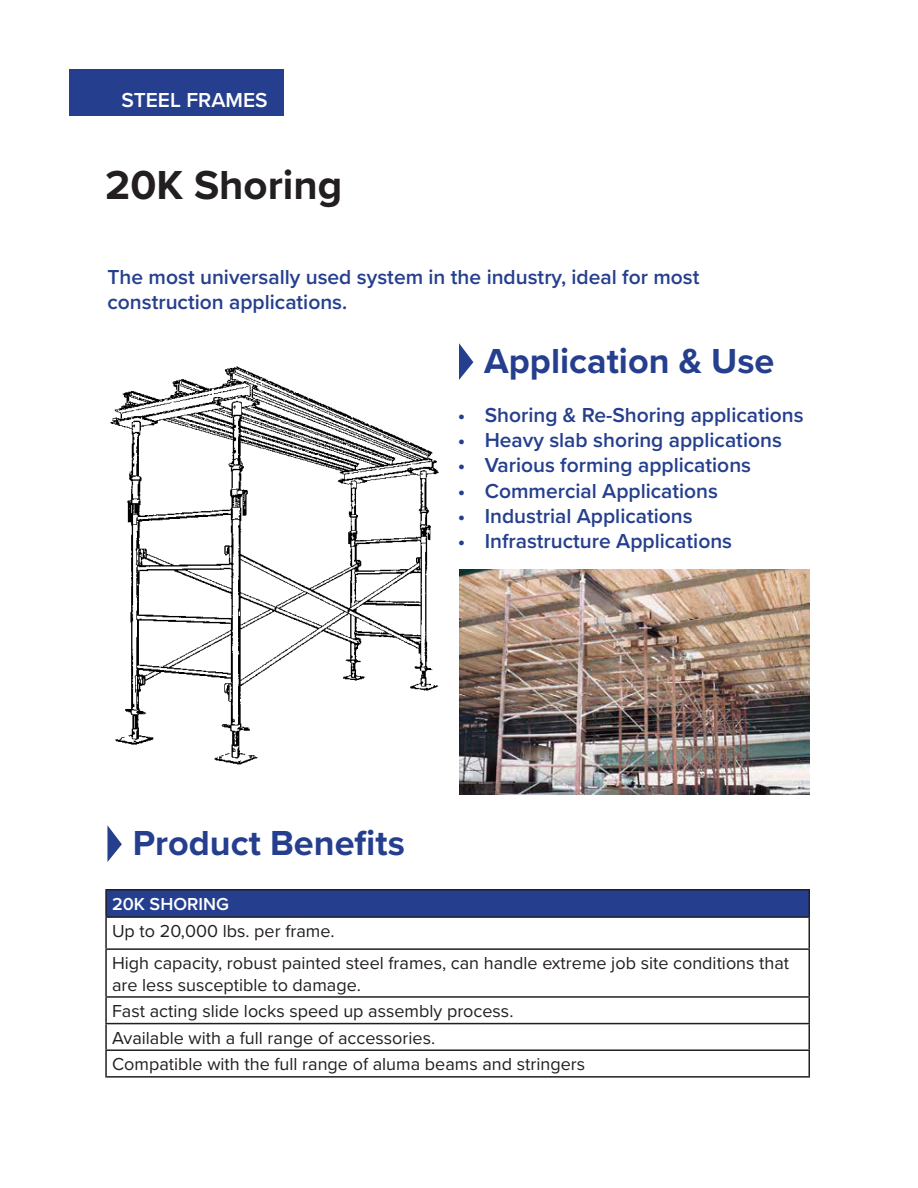
<style>
.page{position:relative;width:918px;height:1188px;background:#fff}
.page>*{position:absolute;margin:0;border:0;box-sizing:border-box;transform-origin:0 0}
.t1{font:700 42px "Proxima Nova";color:#231f20}
.t2{font:700 36px "Proxima Nova";color:#253f8e}
.t3{font:600 21px/25.2px "Proxima Nova";color:#253f8e}
.t4{font:600 21px "Proxima Nova";color:#fff}
.t5{font:18px/21.6px "Proxima Nova";color:#231f20}
.t6{font:600 18px "Proxima Nova";color:#fff}
</style>
<div class="page">
<div style="left:69px;top:69px;width:215px;height:47px;background:#253f8e"></div>
<svg style="left:107px;top:825px;width:15px;height:37px"></svg>
<div style="left:106px;top:890px;width:703px;height:27px;background:#253f8e"></div>
<hr style="left:105px;top:889px;width:705px;height:2px;background:#231f20">
<hr style="left:105px;top:891px;width:2px;height:25px;background:#231f20">
<hr style="left:808px;top:891px;width:2px;height:25px;background:#231f20">
<hr style="left:105px;top:916px;width:705px;height:2px;background:#231f20">
<hr style="left:105px;top:918px;width:2px;height:30px;background:#231f20">
<hr style="left:808px;top:918px;width:2px;height:30px;background:#231f20">
<hr style="left:105px;top:948px;width:705px;height:2px;background:#231f20">
<hr style="left:105px;top:950px;width:2px;height:46px;background:#231f20">
<hr style="left:808px;top:950px;width:2px;height:46px;background:#231f20">
<hr style="left:105px;top:996px;width:705px;height:2px;background:#231f20">
<hr style="left:105px;top:998px;width:2px;height:25px;background:#231f20">
<hr style="left:808px;top:998px;width:2px;height:25px;background:#231f20">
<hr style="left:105px;top:1023px;width:705px;height:1px;background:#231f20">
<hr style="left:105px;top:1024px;width:2px;height:25px;background:#231f20">
<hr style="left:808px;top:1024px;width:2px;height:25px;background:#231f20">
<hr style="left:105px;top:1049px;width:705px;height:2px;background:#231f20">
<hr style="left:105px;top:1051px;width:2px;height:25px;background:#231f20">
<hr style="left:808px;top:1051px;width:2px;height:25px;background:#231f20">
<hr style="left:105px;top:1076px;width:705px;height:2px;background:#231f20">
<svg style="left:459px;top:343px;width:14px;height:37px"></svg>
<img style="left:110px;top:366px;width:329px;height:399px">
<img style="left:460px;top:570px;width:350px;height:224px">
<p class="t4" style="left:122px;top:84px;width:148px">STEEL FRAMES</p>
<p class="t1" style="left:105px;top:154px;width:239px">20K Shoring</p>
<p class="t3" style="left:107px;top:264px;width:594px">The most universally used system in the industry, ideal for most construction applications.</p>
<p class="t2" style="left:484px;top:334px;width:292px">Application &amp; Use</p>
<p class="t3" style="left:458px;top:402px;width:348px">• Shoring &amp; Re-Shoring applications</p>
<p class="t3" style="left:458px;top:427px;width:326px">• Heavy slab shoring applications</p>
<p class="t3" style="left:458px;top:452px;width:295px">• Various forming applications</p>
<p class="t3" style="left:458px;top:477px;width:262px">• Commercial Applications</p>
<p class="t3" style="left:458px;top:503px;width:237px">• Industrial Applications</p>
<p class="t3" style="left:458px;top:528px;width:276px">• Infrastructure Applications</p>
<p class="t2" style="left:133px;top:816px;width:274px">Product Benefits</p>
<p class="t6" style="left:112px;top:891px;width:118px">20K SHORING</p>
<p class="t5" style="left:112px;top:920px;width:224px">Up to 20,000 lbs. per frame.</p>
<p class="t5" style="left:112px;top:952px;width:679px">High capacity, robust painted steel frames, can handle extreme job site conditions that are less susceptible to damage.</p>
<p class="t5" style="left:112px;top:1000px;width:403px">Fast acting slide locks speed up assembly process.</p>
<p class="t5" style="left:112px;top:1026px;width:325px">Available with a full range of accessories.</p>
<p class="t5" style="left:112px;top:1053px;width:475px">Compatible with the full range of aluma beams and stringers</p>
</div>
